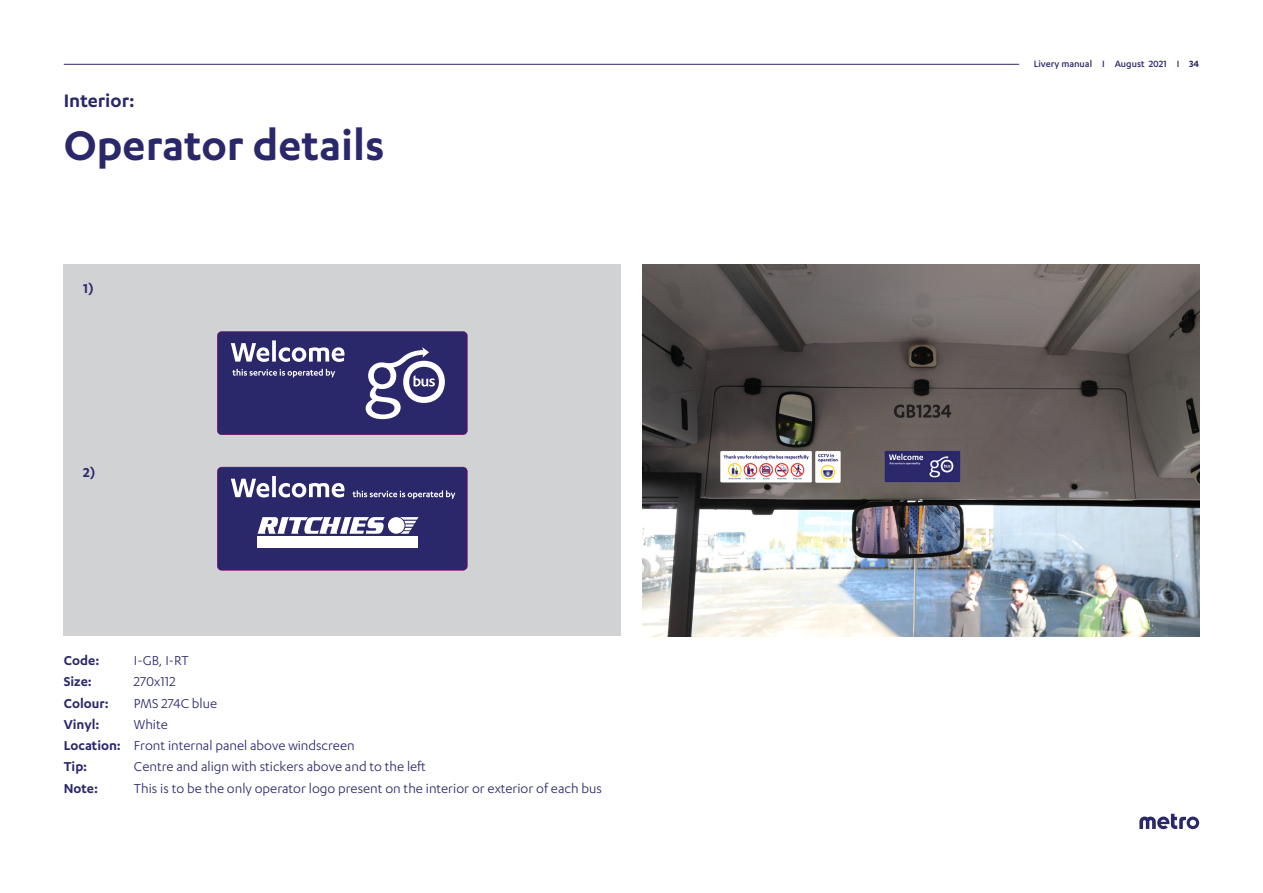
<style>
.page{position:relative;width:1263px;height:893px;background:#fff}
.page>*{position:absolute;margin:0;border:0;box-sizing:border-box;transform-origin:0 0}
.Page_title{font:600 48px "Karbon";color:#2a276b}
.Section{font:600 21px "Karbon";color:#2a276b}
.Body_copy{font:15px "Karbon";color:#2a276b}
.Body_copy_-_BOLD{font:600 15px "Karbon";color:#2a276b}
.t1{font:500 10.5px "Karbon";color:#2a276b}
.s1{font-weight:600}
</style>
<div class="page">
<svg style="left:1139px;top:814px;width:60px;height:15px"></svg>
<hr style="left:64px;top:64px;width:955px;height:1px;background:#2a276b">
<div style="left:64px;top:265px;width:557px;height:371px;background:#d1d2d4"></div>
<svg style="left:217px;top:331px;width:250px;height:104px"></svg>
<svg style="left:217px;top:467px;width:250px;height:103px"></svg>
<img style="left:642px;top:265px;width:558px;height:372px">
<p class="Section" style="left:64px;top:89px;width:72px">Interior:</p>
<p class="Page_title" style="left:64px;top:118px;width:322px">Operator details</p>
<p class="Body_copy_-_BOLD" style="left:83px;top:280px;width:12px">1)</p>
<p class="Body_copy_-_BOLD" style="left:83px;top:464px;width:14px">2)</p>
<p class="Body_copy_-_BOLD" style="left:64px;top:652px;width:37px">Code:</p>
<p class="Body_copy" style="left:134px;top:652px;width:56px">I-GB, I-RT</p>
<p class="Body_copy_-_BOLD" style="left:64px;top:673px;width:30px">Size:</p>
<p class="Body_copy" style="left:134px;top:673px;width:43px">270x112</p>
<p class="Body_copy_-_BOLD" style="left:64px;top:695px;width:46px">Colour:</p>
<p class="Body_copy" style="left:134px;top:695px;width:85px">PMS 274C blue</p>
<p class="Body_copy_-_BOLD" style="left:64px;top:716px;width:37px">Vinyl:</p>
<p class="Body_copy" style="left:134px;top:716px;width:35px">White</p>
<p class="Body_copy_-_BOLD" style="left:64px;top:737px;width:59px">Location:</p>
<p class="Body_copy" style="left:134px;top:737px;width:222px">Front internal panel above windscreen</p>
<p class="Body_copy_-_BOLD" style="left:64px;top:758px;width:25px">Tip:</p>
<p class="Body_copy" style="left:134px;top:759px;width:294px">Centre and align with stickers above and to the left</p>
<p class="Body_copy_-_BOLD" style="left:64px;top:780px;width:36px">Note:</p>
<p class="Body_copy" style="left:134px;top:780px;width:470px">This is to be the only operator logo present on the interior or exterior of each bus</p>
<p class="t1" style="left:1034px;top:58px;width:167px">Livery manual I August 2021 I <span class="s1">34</span></p>
</div>
